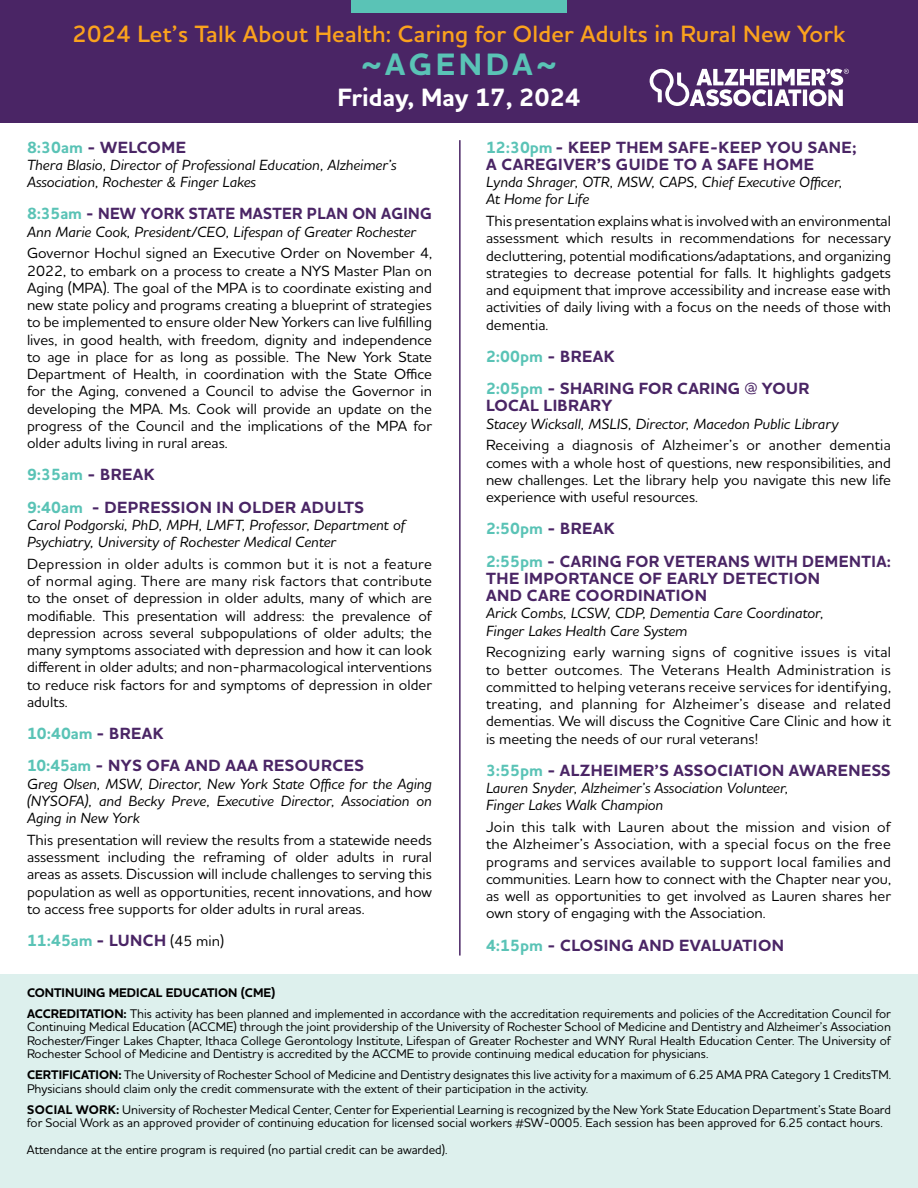
<style>
.page{position:relative;width:918px;height:1188px;background:#fff}
.page>*{position:absolute;margin:0;border:0;box-sizing:border-box;transform-origin:0 0}
.t1{font:700 31.5px "Houschka Alt Pro";letter-spacing:.11em;color:#5ac3b6}
.t2{font:700 25.5px "Houschka Alt Pro";color:#fff}
.t3{font:600 24px "Houschka Pro";letter-spacing:.01em;color:#faa21d}
.t4{font:700 16.5px/32.2px "Houschka Alt Pro";letter-spacing:.03em;color:#4a2565}
.t5{font:700 16.5px "Houschka Alt Pro";letter-spacing:.03em;color:#4a2565;scale:.95 1}
.t6{font:700 16.5px "Houschka Alt Pro";color:#5ac3b6}
.t7{font:700 16.5px "Houschka Alt Pro";color:#4a2565}
.t8{font:500 15px/17.2px "Houschka Alt Pro";color:#000;text-align:justify}
.t9{font:italic 500 15px/17.2px "Houschka Alt Pro";color:#000}
.t10{font:italic 500 15px/17.2px "Houschka Pro";color:#000}
.t11{font:500 12.75px/13.5px "Houschka Pro";color:#000}
.t12{font:700 12.75px "Houschka Alt Pro";color:#000}
.s1{color:#5ac3b6}
.s2{color:#4a2565}
.s3{font-weight:500;font-size:15px;color:#000}
.s4{font-family:"Houschka Alt Pro";font-weight:700}
</style>
<div class="page">
<div style="left:0;top:0;width:918px;height:122px;background:#4a2565"></div>
<div style="left:0;top:974px;width:918px;height:214px;background:#ddf0ed"></div>
<div style="left:351px;top:0;width:216px;height:13px;background:#5ac3b6"></div>
<hr style="left:459px;top:140px;width:2px;height:816px;background:#4a2565">
<svg style="left:650px;top:68px;width:199px;height:38px"></svg>
<h3 class="t3" style="left:73px;top:19px;width:774px">2024 Let’s Talk About Health: Caring for Older Adults in Rural New York</h3>
<h1 class="t1" style="left:361px;top:44px;width:197px">~AGENDA~</h1>
<h2 class="t2" style="left:338px;top:81px;width:244px">Friday, May 17, 2024</h2>
<p class="t7" style="left:27px;top:136px;width:160px"><span class="s1">8:30am</span> - WELCOME</p>
<p class="t10" style="left:27px;top:156px;width:371px">Thera Blasio, Director of Professional Education, Alzheimer’s<br>Association, Rochester &amp; Finger Lakes</p>
<p class="t5" style="left:27px;top:203px;width:428px"><span class="s1">8:35am</span> - NEW YORK STATE MASTER PLAN ON AGING</p>
<p class="t9" style="left:27px;top:223px;width:391px">Ann Marie Cook, President/CEO, Lifespan of Greater Rochester</p>
<p class="t8" style="left:27px;top:244px;width:407px">Governor Hochul signed an Executive Order on November 4, 2022, to embark on a process to create a NYS Master Plan on Aging (MPA). The goal of the MPA is to coordinate existing and new state policy and programs creating a blueprint of strategies to be implemented to ensure older New Yorkers can live fulfilling lives, in good health, with freedom, dignity and independence to age in place for as long as possible. The New York State Department of Health, in coordination with the State Office for the Aging, convened a Council to advise the Governor in developing the MPA. Ms. Cook will provide an update on the progress of the Council and the implications of the MPA for older adults living in rural areas.</p>
<p class="t4" style="left:27px;top:459px;width:339px"><span class="s1">9:35am</span> - BREAK<br><span class="s1">9:40am</span> - DEPRESSION IN OLDER ADULTS</p>
<p class="t9" style="left:27px;top:516px;width:380px">Carol Podgorski, PhD, MPH, LMFT, Professor, Department of<br>Psychiatry, University of Rochester Medical Center</p>
<p class="t8" style="left:27px;top:555px;width:407px">Depression in older adults is common but it is not a feature of normal aging. There are many risk factors that contribute to the onset of depression in older adults, many of which are modifiable. This presentation will address: the prevalence of depression across several subpopulations of older adults; the many symptoms associated with depression and how it can look different in older adults; and non-pharmacological interventions to reduce risk factors for and symptoms of depression in older adults.</p>
<p class="t4" style="left:27px;top:718px;width:338px"><span class="s1">10:40am</span> - BREAK<br><span class="s1">10:45am</span> - NYS OFA AND AAA RESOURCES</p>
<p class="t9" style="left:27px;top:775px;width:406px;text-align:justify">Greg Olsen, MSW, Director, New York State Office for the Aging (NYSOFA), and Becky Preve, Executive Director, Association on Aging in New York</p>
<p class="t8" style="left:27px;top:831px;width:407px">This presentation will review the results from a statewide needs assessment including the reframing of older adults in rural areas as assets. Discussion will include challenges to serving this population as well as opportunities, recent innovations, and how to access free supports for older adults in rural areas.</p>
<p class="t6" style="left:27px;top:930px;width:199px">11:45am <span class="s2">- LUNCH</span> <span class="s3">(45 min)</span></p>
<p class="t4" style="left:486px;top:139px;width:372px;line-height:17.2px"><span class="s1">12:30pm</span>- KEEP THEM SAFE-KEEP YOU SANE;<br>A CAREGIVER’S GUIDE TO A SAFE HOME</p>
<p class="t9" style="left:486px;top:173px;width:358px">Lynda Shrager, OTR, MSW, CAPS, Chief Executive Officer,<br>At Home for Life</p>
<p class="t8" style="left:486px;top:212px;width:407px">This presentation explains what is involved with an environmental assessment which results in recommendations for necessary decluttering, potential modifications/adaptations, and organizing strategies to decrease potential for falls. It highlights gadgets and equipment that improve accessibility and increase ease with activities of daily living with a focus on the needs of those with dementia.</p>
<p class="t4" style="left:486px;top:341px;width:325px"><span class="s1">2:00pm</span> - BREAK<br><span class="s1">2:05pm</span> - SHARING FOR CARING @ YOUR</p>
<p class="t4" style="left:486px;top:390px;width:128px">LOCAL LIBRARY</p>
<p class="t9" style="left:486px;top:415px;width:354px">Stacey Wicksall, MSLIS, Director, Macedon Public Library</p>
<p class="t8" style="left:486px;top:436px;width:407px">Receiving a diagnosis of Alzheimer’s or another dementia comes with a whole host of questions, new responsibilities, and new challenges. Let the library help you navigate this new life experience with useful resources.</p>
<p class="t4" style="left:486px;top:513px;width:406px"><span class="s1">2:50pm</span> - BREAK<br><span class="s1">2:55pm</span> - CARING FOR VETERANS WITH DEMENTIA:</p>
<p class="t4" style="left:486px;top:570px;width:335px;line-height:17.2px">THE IMPORTANCE OF EARLY DETECTION<br>AND CARE COORDINATION</p>
<p class="t9" style="left:486px;top:604px;width:339px">Arick Combs, LCSW, CDP, Dementia Care Coordinator,<br>Finger Lakes Health Care System</p>
<p class="t8" style="left:486px;top:643px;width:407px">Recognizing early warning signs of cognitive issues is vital to better outcomes. The Veterans Health Administration is committed to helping veterans receive services for identifying, treating, and planning for Alzheimer’s disease and related dementias. We will discuss the Cognitive Care Clinic and how it is meeting the needs of our rural veterans!</p>
<p class="t4" style="left:486px;top:755px;width:406px"><span class="s1">3:55pm</span> - ALZHEIMER’S ASSOCIATION AWARENESS</p>
<p class="t9" style="left:486px;top:779px;width:304px">Lauren Snyder, Alzheimer’s Association Volunteer,<br>Finger Lakes Walk Champion</p>
<p class="t8" style="left:486px;top:818px;width:407px">Join this talk with Lauren about the mission and vision of the Alzheimer’s Association, with a special focus on the free programs and services available to support local families and communities. Learn how to connect with the Chapter near you, as well as opportunities to get involved as Lauren shares her own story of engaging with the Association.</p>
<p class="t4" style="left:486px;top:929px;width:300px"><span class="s1">4:15pm</span> - CLOSING AND EVALUATION</p>
<p class="t12" style="left:27px;top:984px;width:250px">CONTINUING MEDICAL EDUCATION (CME)</p>
<p class="t11" style="left:27px;top:1006px;width:866px;text-align:justify"><span class="s4">ACCREDITATION:</span> This activity has been planned and implemented in accordance with the accreditation requirements and policies of the Accreditation Council for Continuing Medical Education (ACCME) through the joint providership of the University of Rochester School of Medicine and Dentistry and Alzheimer’s Association Rochester/Finger Lakes Chapter, Ithaca College Gerontology Institute, Lifespan of Greater Rochester and WNY Rural Health Education Center. The University of Rochester School of Medicine and Dentistry is accredited by the ACCME to provide continuing medical education for physicians.</p>
<p class="t11" style="left:27px;top:1068px;width:866px"><span class="s4">CERTIFICATION:</span> The University of Rochester School of Medicine and Dentistry designates this live activity for a maximum of 6.25 AMA PRA Category 1 CreditsTM.<br>Physicians should claim only the credit commensurate with the extent of their participation in the activity.</p>
<p class="t11" style="left:27px;top:1102px;width:866px"><span class="s4">SOCIAL WORK:</span> University of Rochester Medical Center, Center for Experiential Learning is recognized by the New York State Education Department’s State Board for Social Work as an approved provider of continuing education for licensed social workers #SW-0005. Each session has been approved for 6.25 contact hours.</p>
<p class="t11" style="left:27px;top:1143px;width:422px">Attendance at the entire program is required (no partial credit can be awarded).</p>
</div>
